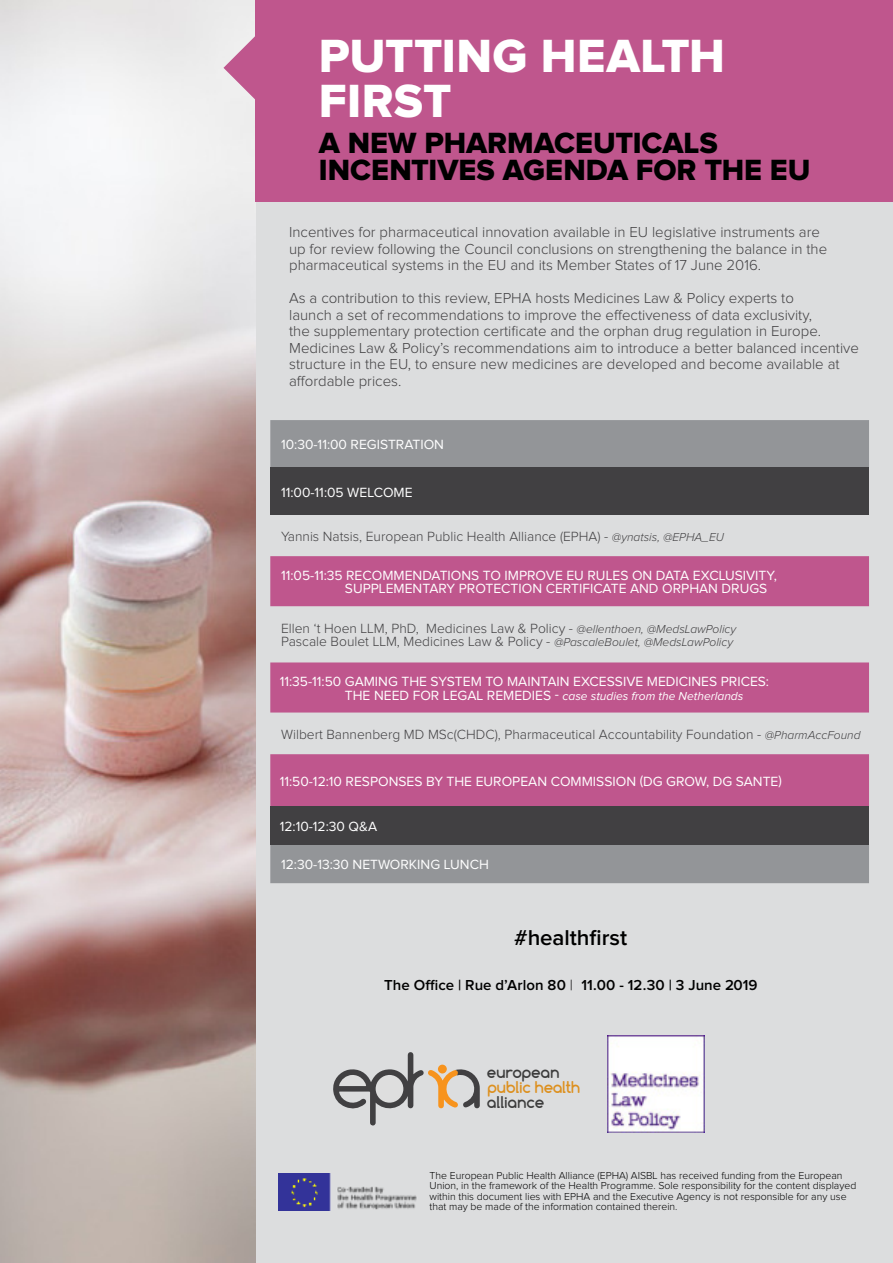
<style>
.page{position:relative;width:893px;height:1263px;background:#fff}
.page>*{position:absolute;margin:0;border:0;box-sizing:border-box;transform-origin:0 0}
.t1{font:48.3px/45px "Proxima Nova Extrabld";letter-spacing:.005em;color:#fff}
.t2{font:30.3px/27px "Proxima Nova Extrabld";color:#000}
.t3{font:600 22.35px "Proxima Nova";color:#000}
.t4{font:700 15.45px "Comfortaa";letter-spacing:-.01em;color:#3c3c3c}
.t5{font:700 15.45px "Comfortaa";letter-spacing:-.015em;color:#dd901f}
.t6{font:300 15px/16.5px "Proxima Nova";color:#414042}
.t7{font:600 15px "Proxima Nova";letter-spacing:.005em;color:#000}
.t8{font:13.8px/12.6px "Proxima Nova";color:#fff}
.t9{font:300 13.8px/12.6px "Proxima Nova";color:#414042}
.t10{font:italic 12px "Proxima Nova";color:#fff}
.t11{font:300 10.5px/10.5px "Proxima Nova";color:#000}
.s1{font-style:italic;font-size:12px}
.s2{font-style:normal;font-size:13.8px}
.s3{font-weight:300}
</style>
<div class="page">
<div style="left:223px;top:0;width:670px;height:1263px;background:#dcddde"></div>
<img style="left:0;top:0;width:255px;height:1263px">
<div style="left:255px;top:0;width:638px;height:202px;background:#bf568d"></div>
<svg style="left:223px;top:0;width:32px;height:145px"></svg>
<svg style="left:270px;top:420px;width:599px;height:463px;fill:#939598"></svg>
<div style="left:270px;top:467px;width:599px;height:48px;background:#414042"></div>
<svg style="left:270px;top:556px;width:599px;height:250px;fill:#bf568d"></svg>
<div style="left:270px;top:806px;width:599px;height:39px;background:#414042"></div>
<img style="left:278px;top:1173px;width:139px;height:38px">
<svg style="left:333px;top:1052px;width:147px;height:74px"></svg>
<img style="left:608px;top:1035px;width:97px;height:97px">
<h1 class="t1" style="left:319px;top:34px;width:408px">PUTTING HEALTH<br>FIRST</h1>
<h2 class="t2" style="left:319px;top:130px;width:493px">A NEW PHARMACEUTICALS<br>INCENTIVES AGENDA FOR THE EU</h2>
<p class="t6" style="left:289px;top:225px;width:539px">Incentives for pharmaceutical innovation available in EU legislative instruments are up for review following the Council conclusions on strengthening the balance in the pharmaceutical systems in the EU and its Member States of 17 June 2016.</p>
<p class="t6" style="left:289px;top:291px;width:571px">As a contribution to this review, EPHA hosts Medicines Law &amp; Policy experts to<br>launch a set of recommendations to improve the effectiveness of data exclusivity,<br>the supplementary protection certificate and the orphan drug regulation in Europe.<br>Medicines Law &amp; Policy’s recommendations aim to introduce a better balanced incentive structure in the EU, to ensure new medicines are developed and become available at affordable prices.</p>
<p class="t8" style="left:281px;top:438px;width:164px">10:30-11:00 REGISTRATION</p>
<p class="t8" style="left:281px;top:486px;width:133px">11:00-11:05 WELCOME</p>
<p class="t9" style="left:281px;top:531px;width:444px">Yannis Natsis, European Public Health Alliance (EPHA) - <span class="s1">@ynatsis, @EPHA_EU</span></p>
<p class="t8" style="left:345px;top:569px;width:434px;text-indent:-64px">11:05-11:35 RECOMMENDATIONS TO IMPROVE EU RULES ON DATA EXCLUSIVITY,<br>SUPPLEMENTARY PROTECTION CERTIFICATE AND ORPHAN DRUGS</p>
<p class="t9" style="left:281px;top:623px;width:457px">Ellen ‘t Hoen LLM, PhD, Medicines Law &amp; Policy - <span class="s1">@ellenthoen, @MedsLawPolicy<br></span>Pascale Boulet LLM, Medicines Law &amp; Policy - <span class="s1">@PascaleBoulet, @MedsLawPolicy</span></p>
<p class="t8" style="left:280px;top:675px;width:491px">11:35-11:50 GAMING THE SYSTEM TO MAINTAIN EXCESSIVE MEDICINES PRICES:</p>
<p class="t10" style="left:345px;top:691px;width:400px"><span class="s2">THE NEED FOR LEGAL REMEDIES -</span> case studies from the Netherlands</p>
<p class="t9" style="left:281px;top:729px;width:581px">Wilbert Bannenberg MD MSc(CHDC), Pharmaceutical Accountability Foundation - <span class="s1">@PharmAccFound</span></p>
<p class="t8" style="left:280px;top:775px;width:504px">11:50-12:10 RESPONSES BY THE EUROPEAN COMMISSION (DG GROW, DG SANTE)</p>
<p class="t8" style="left:280px;top:820px;width:99px">12:10-12:30 Q&amp;A</p>
<p class="t8" style="left:281px;top:859px;width:209px">12:30-13:30 NETWORKING LUNCH</p>
<h3 class="t3" style="left:514px;top:928px;width:115px">#healthfirst</h3>
<p class="t7" style="left:384px;top:978px;width:375px">The Office | Rue d’Arlon 80 <span class="s3">|</span> 11.00 - 12.30 | 3 June 2019</p>
<p class="t4" style="left:487px;top:1066px;width:74px">european</p>
<p class="t5" style="left:487px;top:1081px;width:94px">public health</p>
<p class="t4" style="left:487px;top:1096px;width:59px">alliance</p>
<p class="t11" style="left:429px;top:1170px;width:428px">The European Public Health Alliance (EPHA) AISBL has received funding from the European Union, in the framework of the Health Programme. Sole responsibility for the content displayed within this document lies with EPHA and the Executive Agency is not responsible for any use that may be made of the information contained therein.</p>
</div>
